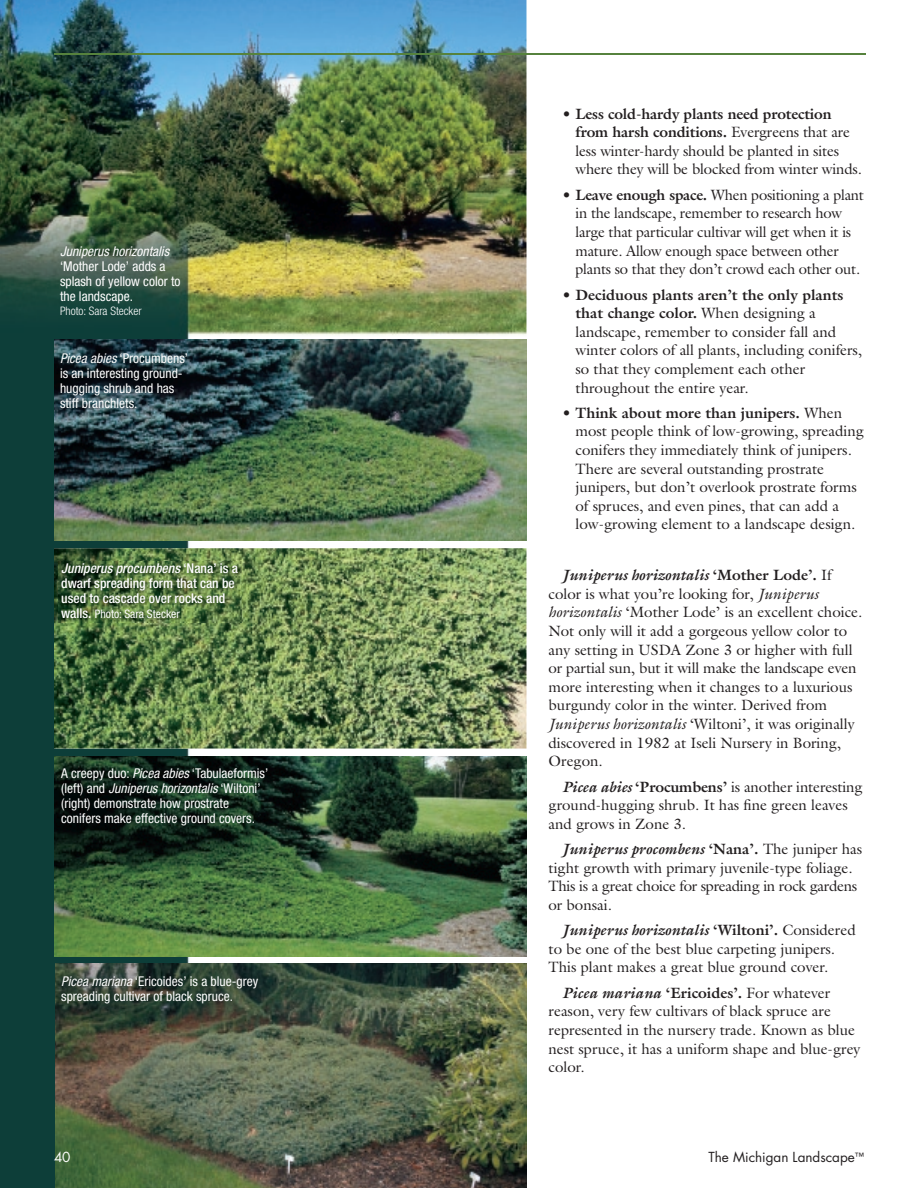
<style>
.page{position:relative;width:918px;height:1188px;background:#fff}
.page>*{position:absolute;margin:0;border:0;box-sizing:border-box;transform-origin:0 0}
.t1{font:15px/18.6px "Galliard";color:#231f20}
.t2{font:condensed 13.5px/15px "Helvetica Neue";color:#fff}
.t3{font:500 condensed 13.5px/15px "Helvetica Neue";color:#fff}
.t4{font:13.5px "Futura";color:#231f20}
.t5{font:italic condensed 13.5px "Helvetica Neue";color:#fff}
.t6{font:13.5px "Futura";color:#fff}
.t7{font:condensed 11.7px "Helvetica Neue";color:#fff}
.t8{font:300 condensed 11.7px "Helvetica Neue";color:#fff}
.s1{font-style:italic}
.s2{font-weight:500;font-size:13.5px}
.s3{font-weight:700}
.s4{font-weight:700;font-style:italic}
</style>
<div class="page">
<img style="left:0;top:0;width:526px;height:1188px">
<img style="left:55px;top:963px;width:471px;height:225px">
<img style="left:54px;top:340px;width:472px;height:201px">
<img style="left:54px;top:548px;width:472px;height:201px">
<img style="left:54px;top:756px;width:472px;height:200px">
<img style="left:59px;top:562px;width:183px;height:60px">
<hr style="left:54px;top:53px;width:811px;height:2px;background:#56823d">
<p class="t5" style="left:60px;top:243px;width:111px">Juniperus horizontalis</p>
<p class="t2" style="left:60px;top:258px;width:122px">‘Mother Lode’ adds a splash of yellow color to the landscape.</p>
<p class="t8" style="left:60px;top:304px;width:83px">Photo: Sara Stecker</p>
<p class="t2" style="left:60px;top:351px;width:130px"><span class="s1">Picea abies</span> ‘Procumbens’ is an interesting ground&shy;hugging shrub and has stiff branchlets.</p>
<p class="t3" style="left:61px;top:561px;width:178px"><span class="s1">Juniperus procumbens</span> ‘Nana’ is a dwarf spreading form that can be used to cascade over rocks and</p>
<p class="t7" style="left:61px;top:607px;width:120px"><span class="s2">walls.</span> Photo: Sara Stecker</p>
<p class="t2" style="left:61px;top:766px;width:209px">A creepy duo: <span class="s1">Picea abies</span> ‘Tabulaeformis’ (left) and <span class="s1">Juniperus horizontalis</span> ‘Wiltoni’ (right) demonstrate how prostrate conifers make effective ground covers.</p>
<p class="t2" style="left:61px;top:974px;width:199px"><span class="s1">Picea mariana</span> ‘Ericoides’ is a blue-grey spreading cultivar of black spruce.</p>
<p class="t1" style="left:576px;top:104px;width:288px;text-indent:-14px">• <span class="s3">Less cold-hardy plants need protection from harsh conditions.</span> Evergreens that are less winter-hardy should be planted in sites where they will be blocked from winter winds.</p>
<p class="t1" style="left:576px;top:185px;width:290px;text-indent:-14px">• <span class="s3">Leave enough space.</span> When positioning a plant in the landscape, remember to research how large that particular cultivar will get when it is mature. Allow enough space between other plants so that they don’t crowd each other out.</p>
<p class="t1" style="left:576px;top:285px;width:288px;text-indent:-14px">• <span class="s3">Deciduous plants aren’t the only plants that change color.</span> When designing a landscape, remember to consider fall and winter colors of all plants, including conifers, so that they complement each other throughout the entire year.</p>
<p class="t1" style="left:576px;top:403px;width:290px;text-indent:-14px">• <span class="s3">Think about more than junipers.</span> When most people think of low-growing, spreading conifers they immediately think of junipers.<br>There are several outstanding prostrate junipers, but don’t overlook prostrate forms of spruces, and even pines, that can add a low-growing element to a landscape design.</p>
<p class="t1" style="left:549px;top:566px;width:315px;text-indent:14px"><span class="s4">Juniperus horizontalis</span> <span class="s3">‘Mother Lode’.</span> If color is what you’re looking for, <span class="s1">Juniperus horizontalis</span> ‘Mother Lode’ is an excellent choice.<br>Not only will it add a gorgeous yellow color to any setting in USDA Zone 3 or higher with full or partial sun, but it will make the landscape even more interesting when it changes to a luxurious burgundy color in the winter. Derived from <span class="s1">Juniperus horizontalis</span> ‘Wiltoni’, it was originally discovered in 1982 at Iseli Nursery in Boring, Oregon.</p>
<p class="t1" style="left:549px;top:777px;width:315px;text-indent:14px"><span class="s4">Picea abies</span> <span class="s3">‘Procumbens’</span> is another interesting ground-hugging shrub. It has fine green leaves and grows in Zone 3.</p>
<p class="t1" style="left:549px;top:839px;width:315px;text-indent:14px"><span class="s4">Juniperus procombens</span> <span class="s3">‘Nana’.</span> The juniper has tight growth with primary juvenile-type foliage.<br>This is a great choice for spreading in rock gardens or bonsai.</p>
<p class="t1" style="left:549px;top:921px;width:309px;text-indent:14px"><span class="s4">Juniperus horizontalis</span> <span class="s3">‘Wiltoni’.</span> Considered to be one of the best blue carpeting junipers.<br>This plant makes a great blue ground cover.</p>
<p class="t1" style="left:549px;top:983px;width:313px;text-indent:14px"><span class="s4">Picea mariana</span> <span class="s3">‘Ericoides’.</span> For whatever reason, very few cultivars of black spruce are represented in the nursery trade. Known as blue nest spruce, it has a uniform shape and blue-grey color.</p>
<p class="t6" style="left:54px;top:1148px;width:18px">40</p>
<p class="t4" style="left:708px;top:1148px;width:157px">The Michigan Landscape<sup>™</sup></p>
</div>
